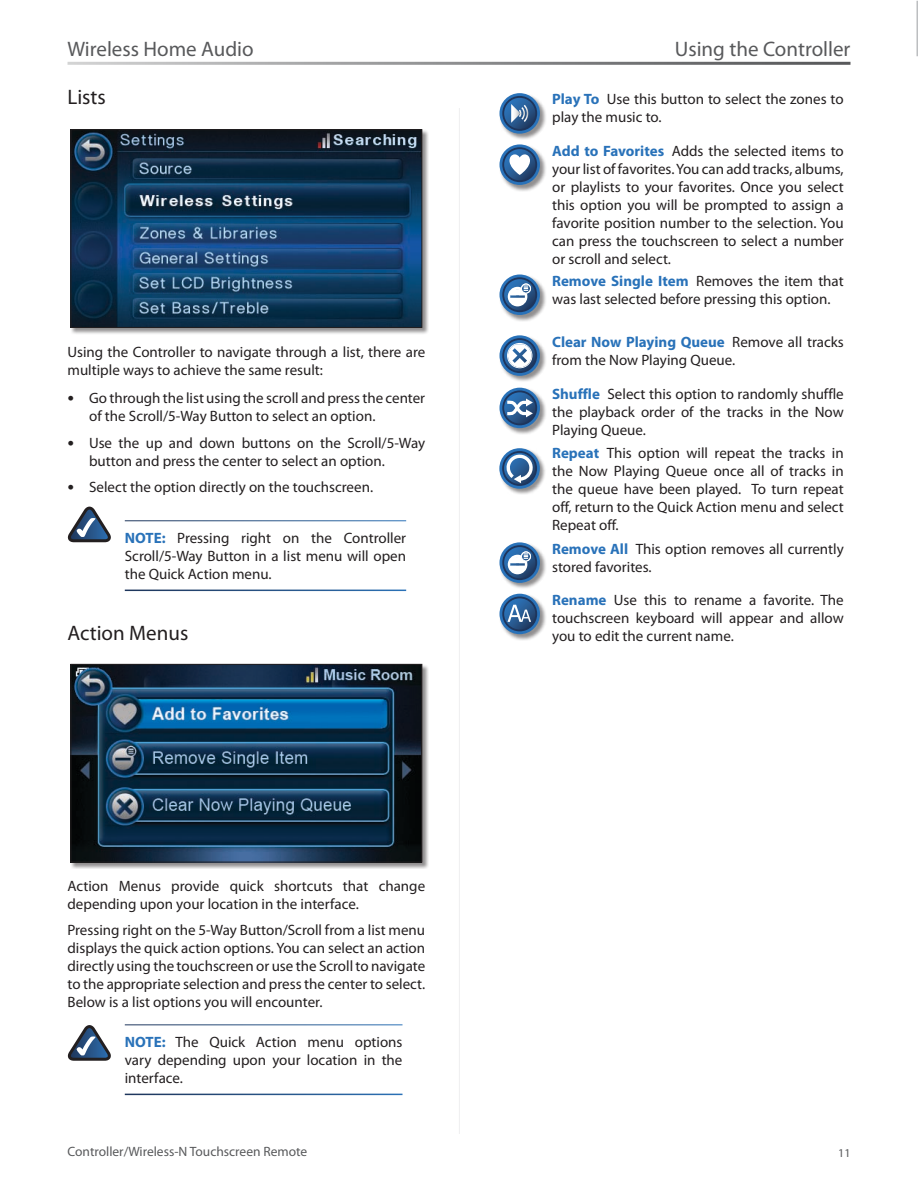
<style>
.page{position:relative;width:918px;height:1188px;background:#fff}
.page>*{position:absolute;margin:0;border:0;box-sizing:border-box;transform-origin:0 0}
.t1{font:21px "Myriad Pro";color:#58595b}
.t2{font:21px "Myriad Pro";color:#231f20}
.t3{font:15px/18px "Myriad Pro";color:#231f20}
.t4{font:13.5px "Myriad Pro";color:#58595b}
.t5{font:12px "Myriad Pro";color:#58595b}
.s1{font-family:"Helvetica Neue";font-weight:500;font-stretch:condensed;font-size:13.5px}
.s2{font-weight:700;color:#2972b9}
</style>
<div class="page">
<hr style="left:916px;top:1px;width:2px;height:55px;background:#bcbec0">
<hr style="left:459px;top:108px;width:1px;height:1026px;background:#bcbec0">
<hr style="left:68px;top:62px;width:782px;height:3px;background:#58595b">
<div style="left:70px;top:129px;width:359px;height:205px;background:#231f20;opacity:.5"></div>
<img style="left:72px;top:131px;width:348px;height:195px">
<div style="left:70px;top:129px;width:352px;height:199px;border:1px solid #231f20"></div>
<svg style="left:68px;top:507px;width:43px;height:35px"></svg>
<div style="left:70px;top:664px;width:359px;height:205px;background:#231f20;opacity:.5"></div>
<img style="left:72px;top:666px;width:348px;height:194px">
<div style="left:70px;top:664px;width:352px;height:198px;border:1px solid #231f20"></div>
<svg style="left:68px;top:1025px;width:43px;height:36px"></svg>
<div style="left:499px;top:93px;width:48px;height:47px;background:#231f20;opacity:.5"></div>
<svg style="left:500px;top:93px;width:40px;height:41px"></svg>
<svg style="left:502px;top:96px;width:35px;height:35px"></svg>
<svg style="left:504px;top:98px;width:31px;height:31px"></svg>
<svg style="left:511px;top:104px;width:17px;height:19px"></svg>
<div style="left:499px;top:144px;width:48px;height:48px;background:#231f20;opacity:.5"></div>
<svg style="left:500px;top:144px;width:40px;height:41px"></svg>
<svg style="left:502px;top:147px;width:35px;height:35px"></svg>
<svg style="left:504px;top:149px;width:31px;height:31px"></svg>
<svg style="left:509px;top:154px;width:21px;height:21px"></svg>
<div style="left:499px;top:274px;width:48px;height:48px;background:#231f20;opacity:.5"></div>
<svg style="left:500px;top:274px;width:40px;height:41px"></svg>
<svg style="left:502px;top:277px;width:35px;height:35px"></svg>
<svg style="left:504px;top:279px;width:31px;height:31px"></svg>
<svg style="left:508px;top:283px;width:23px;height:23px"></svg>
<div style="left:499px;top:335px;width:48px;height:48px;background:#231f20;opacity:.5"></div>
<svg style="left:500px;top:335px;width:40px;height:41px"></svg>
<svg style="left:502px;top:338px;width:35px;height:35px"></svg>
<svg style="left:504px;top:340px;width:31px;height:31px"></svg>
<svg style="left:507px;top:343px;width:26px;height:26px"></svg>
<div style="left:499px;top:387px;width:48px;height:48px;background:#231f20;opacity:.5"></div>
<svg style="left:500px;top:388px;width:40px;height:40px"></svg>
<svg style="left:502px;top:390px;width:35px;height:35px"></svg>
<svg style="left:504px;top:392px;width:31px;height:31px"></svg>
<svg style="left:504px;top:397px;width:29px;height:21px"></svg>
<div style="left:499px;top:448px;width:48px;height:47px;background:#231f20;opacity:.5"></div>
<svg style="left:499px;top:448px;width:41px;height:41px"></svg>
<svg style="left:502px;top:451px;width:35px;height:35px"></svg>
<svg style="left:504px;top:453px;width:31px;height:31px"></svg>
<svg style="left:507px;top:455px;width:26px;height:28px"></svg>
<div style="left:499px;top:542px;width:48px;height:48px;background:#231f20;opacity:.5"></div>
<svg style="left:500px;top:542px;width:40px;height:41px"></svg>
<svg style="left:502px;top:545px;width:35px;height:35px"></svg>
<svg style="left:504px;top:547px;width:31px;height:31px"></svg>
<svg style="left:508px;top:551px;width:23px;height:23px"></svg>
<div style="left:499px;top:594px;width:48px;height:47px;background:#231f20;opacity:.5"></div>
<svg style="left:500px;top:594px;width:40px;height:40px"></svg>
<div style="left:502px;top:597px;width:35px;height:34px;background:#1e355c;border-radius:50%"></div>
<svg style="left:504px;top:598px;width:31px;height:32px"></svg>
<svg style="left:508px;top:605px;width:23px;height:17px"></svg>
<h1 class="t1" style="left:68px;top:36px;width:188px">Wireless Home Audio</h1>
<h1 class="t2" style="left:68px;top:84px;width:40px">Lists</h1>
<p class="t3" style="left:68px;top:342px;width:359px">Using the Controller to navigate through a list, there are multiple ways to achieve the same result:</p>
<p class="t3" style="left:89px;top:389px;width:338px;text-indent:-22px"><span class="s1">•</span> Go through the list using the scroll and press the center of the Scroll/5‑Way Button to select an option.</p>
<p class="t3" style="left:89px;top:433px;width:338px;text-indent:-22px"><span class="s1">•</span> Use the up and down buttons on the Scroll/5-Way button and press the center to select an option.</p>
<p class="t3" style="left:68px;top:477px;width:307px"><span class="s1">•</span> Select the option directly on the touchscreen.</p>
<p class="t3" style="left:125px;top:528px;width:283px;text-align:justify"><span class="s2">NOTE:</span> Pressing right on the Controller Scroll/5‑Way Button in a list menu will open the Quick Action menu.</p>
<h1 class="t2" style="left:68px;top:620px;width:122px">Action Menus</h1>
<p class="t3" style="left:68px;top:877px;width:359px">Action Menus provide quick shortcuts that change depending upon your location in the interface.</p>
<p class="t3" style="left:68px;top:921px;width:359px;text-align:justify">Pressing right on the 5-Way Button/Scroll from a list menu displays the quick action options. You can select an action directly using the touchscreen or use the Scroll to navigate to the appropriate selection and press the center to select.<br>Below is a list options you will encounter.</p>
<p class="t3" style="left:125px;top:1033px;width:279px;text-align:justify"><span class="s2">NOTE:</span> The Quick Action menu options vary depending upon your location in the interface.</p>
<h1 class="t1" style="left:675px;top:36px;width:177px">Using the Controller</h1>
<p class="t3" style="left:552px;top:90px;width:293px"><span class="s2">Play To</span> Use this button to select the zones to play the music to.</p>
<p class="t3" style="left:552px;top:141px;width:293px;text-align:justify"><span class="s2">Add to Favorites</span> Adds the selected items to your list of favorites. You can add tracks, albums, or playlists to your favorites. Once you select this option you will be prompted to assign a favorite position number to the selection. You can press the touchscreen to select a number or scroll and select.</p>
<p class="t3" style="left:552px;top:271px;width:293px"><span class="s2">Remove Single Item</span> Removes the item that was last selected before pressing this option.</p>
<p class="t3" style="left:552px;top:332px;width:293px"><span class="s2">Clear Now Playing Queue</span> Remove all tracks from the Now Playing Queue.</p>
<p class="t3" style="left:552px;top:385px;width:293px;text-align:justify"><span class="s2">Shuffle</span> Select this option to randomly shuffle the playback order of the tracks in the Now Playing Queue.</p>
<p class="t3" style="left:552px;top:444px;width:293px;text-align:justify"><span class="s2">Repeat</span> This option will repeat the tracks in the Now Playing Queue once all of tracks in the queue have been played. To turn repeat off, return to the Quick Action menu and select Repeat off.</p>
<p class="t3" style="left:552px;top:539px;width:293px"><span class="s2">Remove All</span> This option removes all currently stored favorites.</p>
<p class="t3" style="left:552px;top:591px;width:293px;text-align:justify"><span class="s2">Rename</span> Use this to rename a favorite. The touchscreen keyboard will appear and allow you to edit the current name.</p>
<p class="t4" style="left:68px;top:1143px;width:241px">Controller/Wireless-N Touchscreen Remote</p>
<p class="t5" style="left:838px;top:1146px;width:14px">11</p>
</div>
